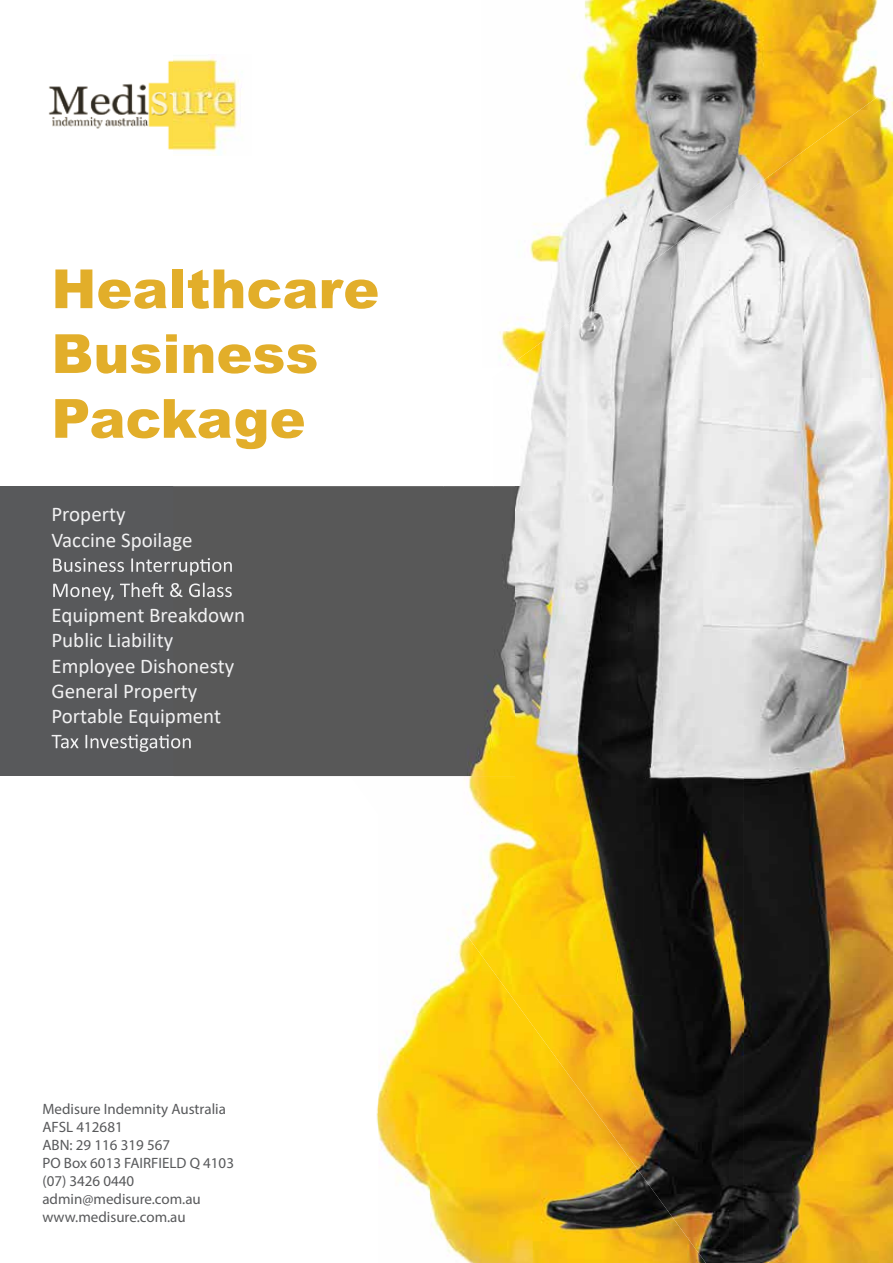
<style>
.page{position:relative;width:893px;height:1263px;background:#fff}
.page>*{position:absolute;margin:0;border:0;box-sizing:border-box;transform-origin:0 0}
.t1{font:900 54px/64.8px "Arial";color:#e2ae2a}
.t2{font:21px/25.2px "Calibri";color:#f1f1f2}
.t3{font:15px/18px "Myriad Pro";color:#58595b}
</style>
<div class="page">
<div style="left:0;top:486px;width:662px;height:290px;background:#58595b"></div>
<img style="left:530px;top:0;width:208px;height:262px">
<img style="left:738px;top:0;width:146px;height:157px">
<img style="left:738px;top:157px;width:55px;height:38px">
<img style="left:549px;top:262px;width:35px;height:42px">
<img style="left:584px;top:262px;width:59px;height:42px">
<img style="left:378px;top:996px;width:52px;height:200px">
<img style="left:430px;top:942px;width:51px;height:321px">
<img style="left:481px;top:996px;width:52px;height:267px">
<img style="left:533px;top:1049px;width:51px;height:214px">
<img style="left:584px;top:1156px;width:52px;height:107px">
<img style="left:636px;top:1178px;width:7px;height:85px">
<img style="left:793px;top:86px;width:100px;height:1177px">
<img style="left:743px;top:158px;width:50px;height:1105px">
<img style="left:643px;top:195px;width:101px;height:1068px">
<img style="left:593px;top:268px;width:51px;height:218px">
<img style="left:499px;top:304px;width:95px;height:182px">
<img style="left:351px;top:776px;width:293px;height:58px">
<img style="left:447px;top:834px;width:197px;height:108px">
<img style="left:471px;top:941px;width:173px;height:55px">
<img style="left:510px;top:995px;width:134px;height:54px">
<img style="left:550px;top:1049px;width:94px;height:107px">
<img style="left:628px;top:1156px;width:16px;height:22px">
<img style="left:174px;top:486px;width:488px;height:290px">
<svg style="left:53px;top:558px;width:179px;height:17px"></svg>
<svg style="left:53px;top:583px;width:179px;height:18px"></svg>
<svg style="left:52px;top:734px;width:139px;height:18px"></svg>
<img style="left:48px;top:58px;width:195px;height:95px">
<h1 class="t1" style="left:51px;top:255px;width:329px">Healthcare<br>Business<br>Package</h1>
<h2 class="t2" style="left:51px;top:501px;width:143px">Property<br>Vaccine Spoilage</h2>
<h2 class="t2" style="left:51px;top:602px;width:195px">Equipment Breakdown<br>Public Liability<br>Employee Dishonesty<br>General Property<br>Portable Equipment</h2>
<p class="t3" style="left:42px;top:1099px;width:193px">Medisure Indemnity Australia<br>AFSL 412681<br>ABN: 29 116 319 567<br>PO Box 6013 FAIRFIELD Q 4103 (07) 3426 0440 admin@medisure.com.au www.medisure.com.au</p>
</div>
